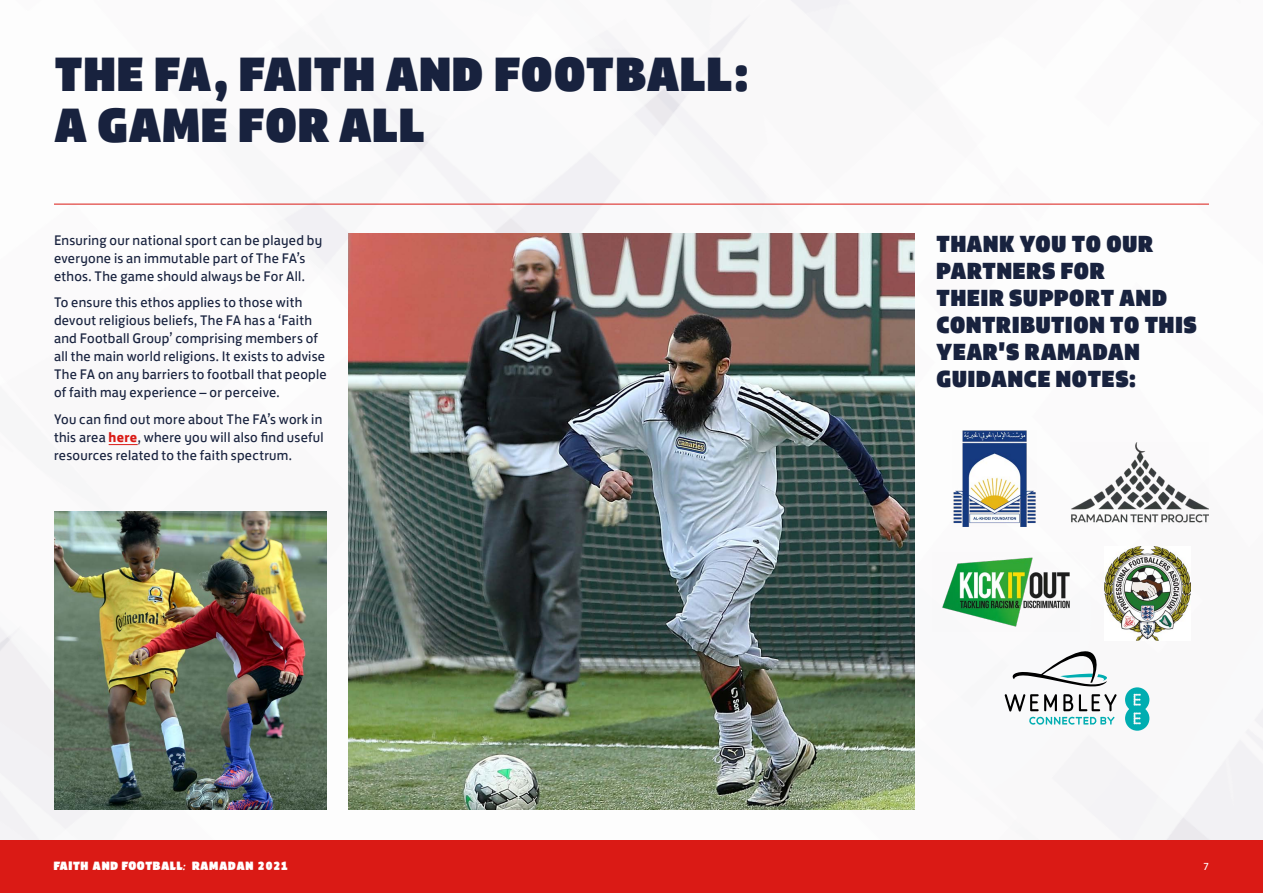
<style>
.page{position:relative;width:1263px;height:893px;background:#fff}
.page>*{position:absolute;margin:0;border:0;box-sizing:border-box;transform-origin:0 0}
.t1{font:49.5px/51px "FS Jack Poster";color:#18223e}
.t2{font:24px/27px "FS Jack Poster";letter-spacing:.01em;color:#18223e}
.t3{font:14.25px/18px "FS Jack";letter-spacing:.02em;color:#18223e}
.t4{font:10.5px "FA Brush";letter-spacing:.03em;color:#fff}
.t5{font:10.5px "FS Jack";color:#fff}
.s1{font-weight:700;color:#da1a15}
.s2{font-family:"FS Jack";font-weight:700;font-style:italic}
</style>
<div class="page">
<img style="left:0;top:0;width:1263px;height:840px">
<hr style="left:54px;top:204px;width:1155px;height:1px;background:#da1a15">
<svg style="left:109px;top:444px;width:29px;height:1px"></svg>
<img style="left:348px;top:234px;width:567px;height:575px">
<img style="left:54px;top:512px;width:273px;height:297px">
<img style="left:932px;top:552px;width:147px;height:80px">
<img style="left:953px;top:431px;width:84px;height:95px">
<img style="left:1070px;top:442px;width:139px;height:82px">
<img style="left:1104px;top:547px;width:87px;height:93px">
<svg style="left:1010px;top:645px;width:98px;height:42px"></svg>
<svg style="left:1029px;top:717px;width:85px;height:8px"></svg>
<svg style="left:1005px;top:694px;width:111px;height:17px"></svg>
<svg style="left:1125px;top:687px;width:24px;height:44px"></svg>
<div style="left:0;top:840px;width:1263px;height:53px;background:#da1a15"></div>
<h1 class="t1" style="left:54px;top:47px;width:696px">THE FA, FAITH AND FOOTBALL:<br>A GAME FOR ALL</h1>
<p class="t3" style="left:54px;top:230px;width:270px">Ensuring our national sport can be played by everyone is an immutable part of The FA’s ethos. The game should always be For All.</p>
<p class="t3" style="left:54px;top:292px;width:274px">To ensure this ethos applies to those with devout religious beliefs, The FA has a ‘Faith and Football Group’ comprising members of all the main world religions. It exists to advise The FA on any barriers to football that people of faith may experience – or perceive.</p>
<p class="t3" style="left:54px;top:409px;width:271px;text-align:justify">You can find out more about The FA’s work in this area <span class="s1">here</span>, where you will also find useful resources related to the faith spectrum.</p>
<h2 class="t2" style="left:936px;top:229px;width:263px">THANK YOU TO OUR<br>PARTNERS FOR<br>THEIR SUPPORT AND<br>CONTRIBUTION TO THIS<br>YEAR'S RAMADAN<br>GUIDANCE NOTES:</h2>
<p class="t4" style="left:54px;top:862px;width:236px">FAITH AND FOOTBALL<span class="s2">:</span> RAMADAN 2021</p>
<p class="t5" style="left:1203px;top:858px;width:7px">7</p>
</div>
